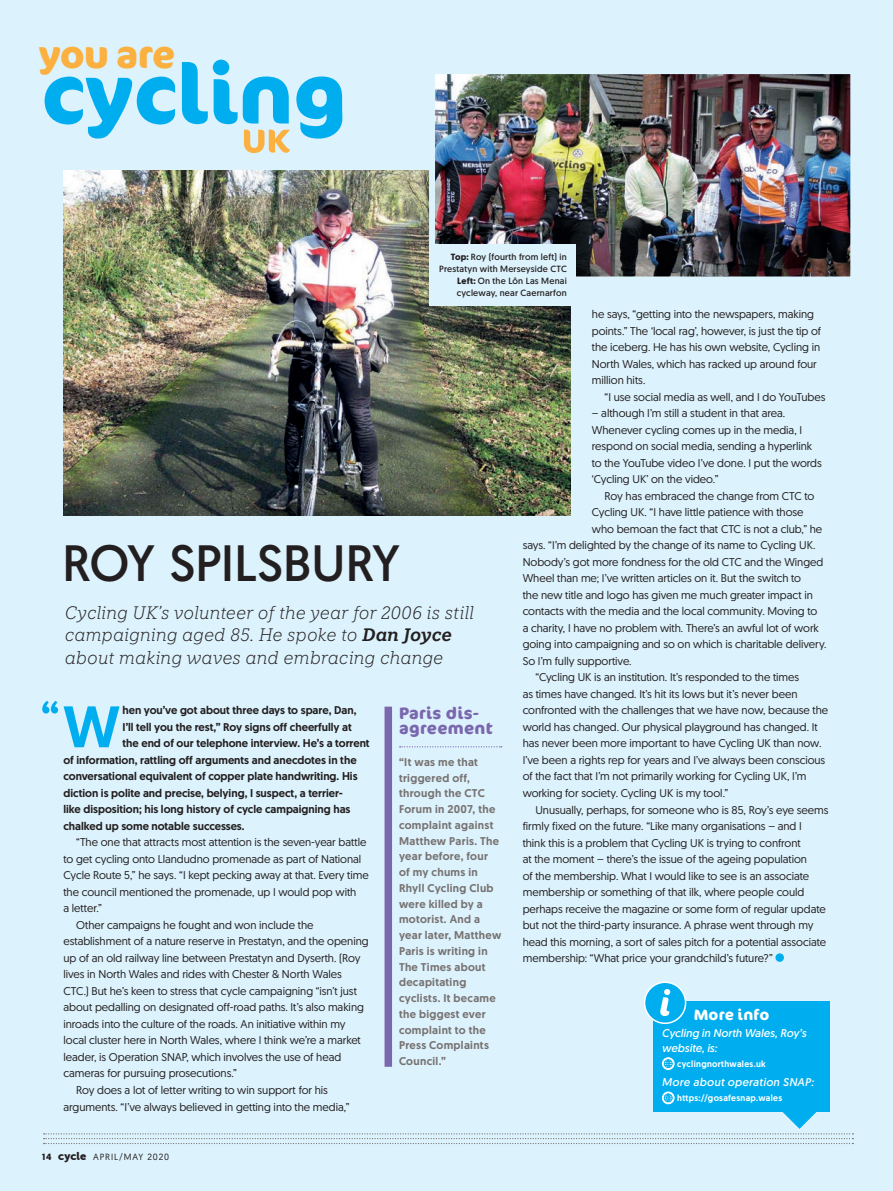
<style>
.page{position:relative;width:893px;height:1191px;background:#dcf2fc}
.page>*{position:absolute;margin:0;border:0;box-sizing:border-box;transform-origin:0 0}
.t1{font:500 58.35px "Geomanist";color:#00aeef}
.t2{font:51px "Geomanist";letter-spacing:.005em;color:#231f20}
.t3{font:700 37.8px "Cocon Pro";letter-spacing:-.02em;color:#fbb03f}
.t4{font:italic 300 18px/22.5px "Knile";letter-spacing:-.01em;color:#231f20}
.t5{font:700 16.5px/15.8px "Cocon Pro";letter-spacing:.02em;color:#7a67ae}
.t6{font:700 15px "Cocon Pro";letter-spacing:.015em;color:#fff}
.t7{font:11.25px/16.5px "Geomanist";letter-spacing:-.005em;color:#231f20}
.t8{font:500 11.25px "Geomanist";color:#231f20}
.t9{font:500 11.25px/15.8px "Geomanist";letter-spacing:.03em;color:#777271}
.t10{font:italic 11.25px/15px "Geomanist";letter-spacing:.01em;color:#fff}
.t11{font:italic 11.25px "Geomanist";letter-spacing:.035em;color:#fff}
.t12{font:9px/12px "Geomanist";letter-spacing:.02em;color:#231f20;text-align:right}
.t13{font:500 9px "Geomanist";letter-spacing:.035em;color:#fff}
.t14{font:9px "Geomanist";letter-spacing:.1em;color:#231f20}
.s1{font-weight:700}
.s2{font-weight:600}
.s3{font-family:"Museo Sans Rounded 900";font-size:11.25px}
</style>
<div class="page">
<img style="left:64px;top:170px;width:507px;height:345px">
<svg style="left:45px;top:77px;width:130px;height:61px"></svg>
<svg style="left:182px;top:60px;width:107px;height:64px"></svg>
<svg style="left:296px;top:76px;width:46px;height:63px"></svg>
<svg style="left:244px;top:130px;width:46px;height:23px"></svg>
<div style="left:385px;top:706px;width:7px;height:360px;background:#7a67ae"></div>
<svg style="left:42px;top:701px;width:16px;height:12px"></svg>
<div style="left:653px;top:1001px;width:177px;height:111px;background:#00aeef"></div>
<div style="left:644px;top:982px;width:42px;height:41px;background:#00aeef;border-radius:50%"></div>
<div style="left:644px;top:981px;width:42px;height:43px;border:2px solid #fff;border-radius:50%"></div>
<svg style="left:660px;top:986px;width:17px;height:30px"></svg>
<svg style="left:662px;top:1057px;width:13px;height:13px"></svg>
<svg style="left:664px;top:1059px;width:8px;height:9px"></svg>
<svg style="left:44px;top:1091px;width:809px;height:53px"></svg>
<img style="left:436px;top:75px;width:413px;height:200px">
<div style="left:429px;top:68px;width:427px;height:214px;border:6px solid #dcf2fc"></div>
<svg style="left:400px;top:746px;width:102px;height:1px"></svg>
<div style="left:775px;top:953px;width:9px;height:9px;background:#00aeef;border-radius:50%"></div>
<div style="left:429px;top:244px;width:146px;height:62px;background:#dcf2fc"></div>
<h3 class="t3" style="left:39px;top:29px;width:138px">you are</h3>
<p class="t12" style="left:439px;top:250px;width:129px"><span class="s1">Top:</span> Roy (fourth from left) in<br>Prestatyn with Merseyside CTC<br><span class="s1">Left:</span> On the Lôn Las Menai cycleway, near Caernarfon</p>
<h2 class="t2" style="left:62px;top:530px;width:339px">ROY SPILSBURY</h2>
<h3 class="t4" style="left:65px;top:601px;width:411px">Cycling UK’s volunteer of the year for 2006 is still campaigning aged 85. He spoke to <span class="s2">Dan Joyce </span>about making waves and embracing change</h3>
<h1 class="t1" style="left:63px;top:688px;width:59px">W</h1>
<p class="t8" style="left:122px;top:703px;width:235px">hen you’ve got about three days to spare, Dan,</p>
<p class="t8" style="left:122px;top:719px;width:231px">I’ll tell you the rest,” Roy signs off cheerfully at</p>
<p class="t8" style="left:122px;top:736px;width:249px">the end of our telephone interview. He’s a torrent</p>
<p class="t8" style="left:63px;top:752px;width:295px">of information, rattling off arguments and anecdotes in the</p>
<p class="t8" style="left:63px;top:769px;width:296px">conversational equivalent of copper plate handwriting. His</p>
<p class="t8" style="left:63px;top:785px;width:281px">diction is polite and precise, belying, I suspect, a terrier-</p>
<p class="t8" style="left:63px;top:802px;width:289px">like disposition; his long history of cycle campaigning has</p>
<p class="t8" style="left:63px;top:818px;width:183px">chalked up some notable successes.</p>
<p class="t7" style="left:76px;top:833px;width:292px">“The one that attracts most attention is the seven-year battle</p>
<p class="t7" style="left:63px;top:850px;width:299px">to get cycling onto Llandudno promenade as part of National</p>
<p class="t7" style="left:63px;top:867px;width:307px">Cycle Route 5,” he says. “I kept pecking away at that. Every time</p>
<p class="t7" style="left:63px;top:883px;width:294px">the council mentioned the promenade, up I would pop with</p>
<p class="t7" style="left:63px;top:900px;width:40px">a letter.”</p>
<p class="t7" style="left:76px;top:916px;width:239px">Other campaigns he fought and won include the</p>
<p class="t7" style="left:63px;top:933px;width:307px">establishment of a nature reserve in Prestatyn, and the opening</p>
<p class="t7" style="left:63px;top:949px;width:299px">up of an old railway line between Prestatyn and Dyserth. (Roy</p>
<p class="t7" style="left:63px;top:966px;width:280px">lives in North Wales and rides with Chester &amp; North Wales</p>
<p class="t7" style="left:63px;top:982px;width:295px">CTC.) But he’s keen to stress that cycle campaigning “isn’t just</p>
<p class="t7" style="left:63px;top:999px;width:302px">about pedalling on designated off-road paths. It’s also making</p>
<p class="t7" style="left:63px;top:1015px;width:283px">inroads into the culture of the roads. An initiative within my</p>
<p class="t7" style="left:63px;top:1032px;width:299px">local cluster here in North Wales, where I think we’re a market</p>
<p class="t7" style="left:63px;top:1048px;width:279px">leader, is Operation SNAP, which involves the use of head</p>
<p class="t7" style="left:63px;top:1065px;width:175px">cameras for pursuing prosecutions.”</p>
<p class="t7" style="left:76px;top:1081px;width:253px">Roy does a lot of letter writing to win support for his</p>
<p class="t7" style="left:63px;top:1098px;width:287px">arguments. “I’ve always believed in getting into the media,”</p>
<p class="t14" style="left:42px;top:1150px;width:129px"><span class="s1">14</span> <span class="s3">cycle</span> APRIL/MAY 2020</p>
<h3 class="t5" style="left:399px;top:704px;width:95px">Paris dis&shy;agreement</h3>
<p class="t9" style="left:399px;top:754px;width:104px">“It was me that triggered off, through the CTC<br>Forum in 2007, the complaint against<br>Matthew Paris. The year before, four of my chums in<br>Rhyll Cycling Club were killed by a motorist. And a year later, Matthew<br>Paris is writing in<br>The Times about decapitating cyclists. It became the biggest ever complaint to the<br>Press Complaints<br>Council.”</p>
<p class="t7" style="left:592px;top:306px;width:231px">he says, “getting into the newspapers, making points.” The ‘local rag’, however, is just the tip of the iceberg. He has his own website, Cycling in North Wales, which has racked up around four million hits.</p>
<p class="t7" style="left:605px;top:388px;width:222px">“I use social media as well, and I do YouTubes</p>
<p class="t7" style="left:592px;top:405px;width:231px">– although I’m still a student in that area.<br>Whenever cycling comes up in the media, I respond on social media, sending a hyperlink to the YouTube video I’ve done. I put the words ‘Cycling UK’ on the video.”</p>
<p class="t7" style="left:605px;top:487px;width:211px">Roy has embraced the change from CTC to</p>
<p class="t7" style="left:592px;top:504px;width:213px">Cycling UK. “I have little patience with those</p>
<p class="t7" style="left:592px;top:520px;width:232px">who bemoan the fact that CTC is not a club,” he</p>
<p class="t7" style="left:523px;top:537px;width:294px">says. “I’m delighted by the change of its name to Cycling UK.</p>
<p class="t7" style="left:523px;top:553px;width:302px">Nobody’s got more fondness for the old CTC and the Winged</p>
<p class="t7" style="left:523px;top:570px;width:280px">Wheel than me; I’ve written articles on it. But the switch to</p>
<p class="t7" style="left:523px;top:586px;width:292px">the new title and logo has given me much greater impact in</p>
<p class="t7" style="left:523px;top:603px;width:296px">contacts with the media and the local community. Moving to</p>
<p class="t7" style="left:523px;top:619px;width:298px">a charity, I have no problem with. There’s an awful lot of work</p>
<p class="t7" style="left:523px;top:636px;width:305px">going into campaigning and so on which is charitable delivery.</p>
<p class="t7" style="left:523px;top:652px;width:111px">So I’m fully supportive.</p>
<p class="t7" style="left:535px;top:669px;width:265px">“Cycling UK is an institution. It’s responded to the times</p>
<p class="t7" style="left:523px;top:685px;width:276px">as times have changed. It’s hit its lows but it’s never been</p>
<p class="t7" style="left:523px;top:702px;width:307px">confronted with the challenges that we have now, because the</p>
<p class="t7" style="left:523px;top:718px;width:297px">world has changed. Our physical playground has changed. It</p>
<p class="t7" style="left:523px;top:735px;width:300px">has never been more important to have Cycling UK than now.</p>
<p class="t7" style="left:523px;top:751px;width:304px">I’ve been a rights rep for years and I’ve always been conscious</p>
<p class="t7" style="left:523px;top:768px;width:285px">of the fact that I’m not primarily working for Cycling UK, I’m</p>
<p class="t7" style="left:523px;top:784px;width:207px">working for society. Cycling UK is my tool.”</p>
<p class="t7" style="left:535px;top:801px;width:294px">Unusually, perhaps, for someone who is 85, Roy’s eye seems</p>
<p class="t7" style="left:523px;top:817px;width:281px">firmly fixed on the future. “Like many organisations – and I</p>
<p class="t7" style="left:523px;top:834px;width:280px">think this is a problem that Cycling UK is trying to confront</p>
<p class="t7" style="left:523px;top:850px;width:286px">at the moment – there’s the issue of the ageing population</p>
<p class="t7" style="left:523px;top:867px;width:288px">of the membership. What I would like to see is an associate</p>
<p class="t7" style="left:523px;top:883px;width:283px">membership or something of that ilk, where people could</p>
<p class="t7" style="left:523px;top:900px;width:305px">perhaps receive the magazine or some form of regular update</p>
<p class="t7" style="left:523px;top:916px;width:292px">but not the third-party insurance. A phrase went through my</p>
<p class="t7" style="left:523px;top:933px;width:305px">head this morning, a sort of sales pitch for a potential associate</p>
<p class="t7" style="left:523px;top:949px;width:252px">membership: “What price your grandchild’s future?”</p>
<h3 class="t6" style="left:694px;top:1004px;width:77px">More info</h3>
<p class="t10" style="left:662px;top:1025px;width:146px">Cycling in North Wales, Roy’s website, is:</p>
<p class="t13" style="left:677px;top:1058px;width:90px">cyclingnorthwales.uk</p>
<p class="t11" style="left:662px;top:1075px;width:153px">More about operation SNAP:</p>
<p class="t13" style="left:677px;top:1092px;width:106px">https://gosafesnap.wales</p>
</div>
